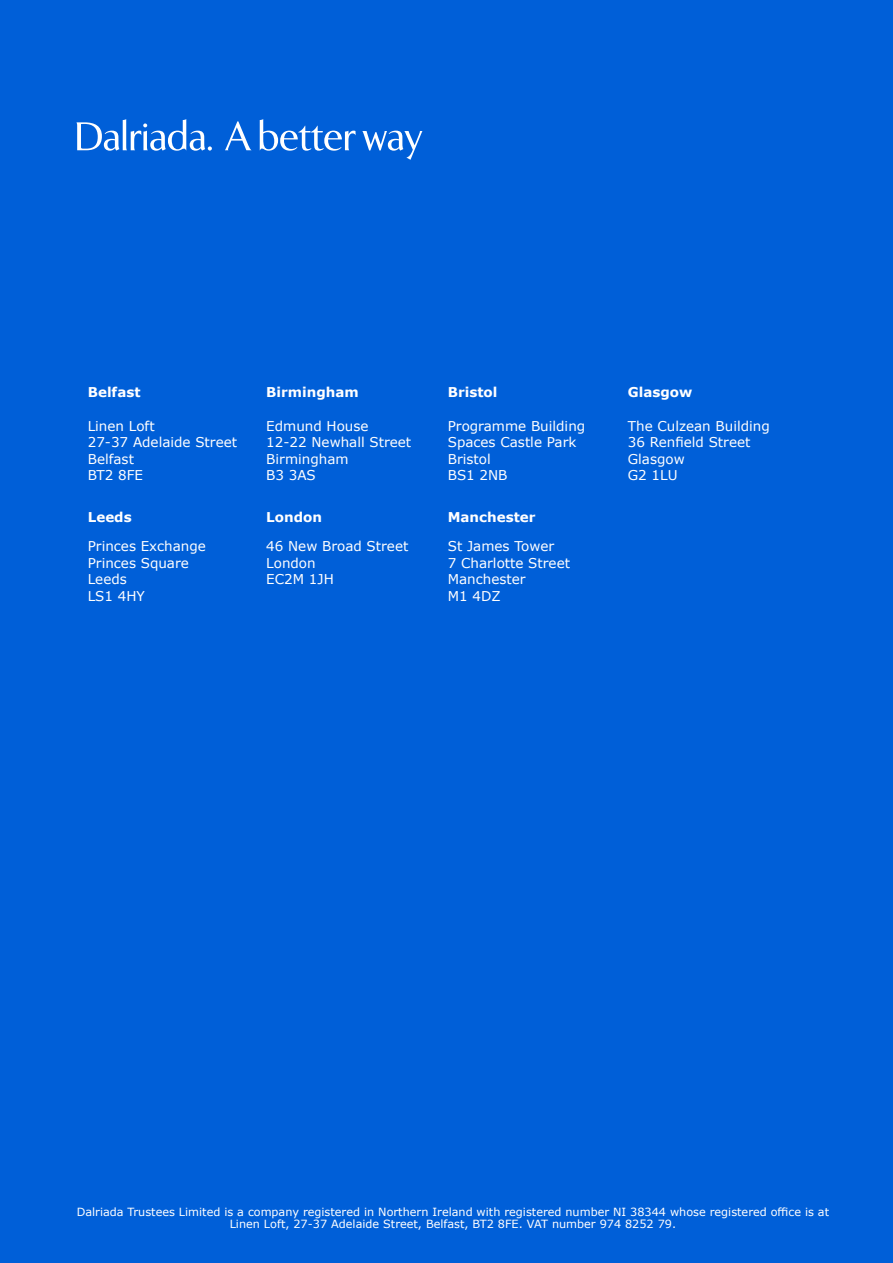
<style>
.page{position:relative;width:893px;height:1263px;background:#005fd8}
.page>*{position:absolute;margin:0;border:0;box-sizing:border-box;transform-origin:0 0}
.t1{font:13.5px "Verdana";color:#fff}
.t2{font:700 13.5px "Verdana";color:#fff}
.t3{font:11.25px/12px "Verdana";color:#fff;text-align:center}
</style>
<div class="page">
<svg style="left:77px;top:119px;width:135px;height:32px"></svg>
<svg style="left:225px;top:121px;width:26px;height:29px"></svg>
<svg style="left:260px;top:119px;width:96px;height:32px"></svg>
<svg style="left:362px;top:131px;width:60px;height:29px"></svg>
<p class="t2" style="left:88px;top:383px;width:54px">Belfast</p>
<p class="t2" style="left:266px;top:383px;width:94px">Birmingham</p>
<p class="t2" style="left:448px;top:383px;width:51px">Bristol</p>
<p class="t2" style="left:628px;top:383px;width:66px">Glasgow</p>
<p class="t1" style="left:88px;top:417px;width:68px">Linen Loft</p>
<p class="t1" style="left:266px;top:417px;width:104px">Edmund House</p>
<p class="t1" style="left:448px;top:417px;width:139px">Programme Building</p>
<p class="t1" style="left:628px;top:417px;width:144px">The Culzean Building</p>
<p class="t1" style="left:88px;top:433px;width:151px">27-37 Adelaide Street</p>
<p class="t1" style="left:266px;top:433px;width:146px">12-22 Newhall Street</p>
<p class="t1" style="left:448px;top:433px;width:130px">Spaces Castle Park</p>
<p class="t1" style="left:628px;top:433px;width:124px">36 Renfield Street</p>
<p class="t1" style="left:88px;top:450px;width:48px">Belfast</p>
<p class="t1" style="left:266px;top:450px;width:84px">Birmingham</p>
<p class="t1" style="left:448px;top:450px;width:44px">Bristol</p>
<p class="t1" style="left:628px;top:450px;width:58px">Glasgow</p>
<p class="t1" style="left:88px;top:466px;width:57px">BT2 8FE</p>
<p class="t1" style="left:266px;top:466px;width:51px">B3 3AS</p>
<p class="t1" style="left:448px;top:466px;width:61px">BS1 2NB</p>
<p class="t1" style="left:628px;top:466px;width:51px">G2 1LU</p>
<p class="t2" style="left:88px;top:507px;width:45px">Leeds</p>
<p class="t2" style="left:266px;top:507px;width:57px">London</p>
<p class="t2" style="left:448px;top:507px;width:89px">Manchester</p>
<p class="t1" style="left:88px;top:537px;width:120px">Princes Exchange</p>
<p class="t1" style="left:266px;top:537px;width:144px">46 New Broad Street</p>
<p class="t1" style="left:448px;top:537px;width:108px">St James Tower</p>
<p class="t1" style="left:88px;top:553px;width:103px">Princes Square</p>
<p class="t1" style="left:266px;top:553px;width:51px">London</p>
<p class="t1" style="left:448px;top:553px;width:124px">7 Charlotte Street</p>
<p class="t1" style="left:88px;top:570px;width:41px">Leeds</p>
<p class="t1" style="left:266px;top:570px;width:69px">EC2M 1JH</p>
<p class="t1" style="left:448px;top:570px;width:79px">Manchester</p>
<p class="t1" style="left:88px;top:586px;width:59px">LS1 4HY</p>
<p class="t1" style="left:448px;top:586px;width:54px">M1 4DZ</p>
<p class="t3" style="left:77px;top:1205px;width:754px">Dalriada Trustees Limited is a company registered in Northern Ireland with registered number NI 38344 whose registered office is at<br>Linen Loft, 27-37 Adelaide Street, Belfast, BT2 8FE. VAT number 974 8252 79.</p>
</div>
